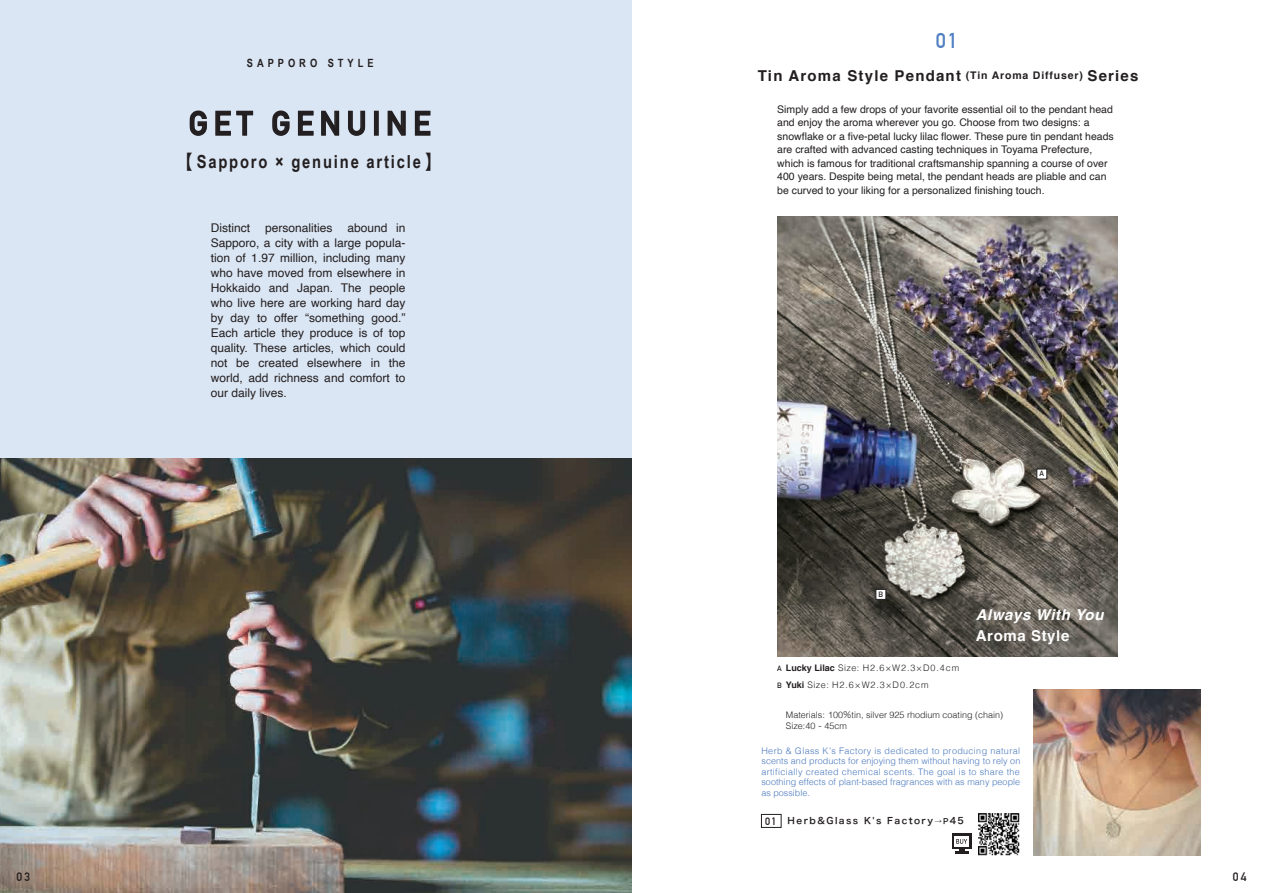
<style>
.page{position:relative;width:1263px;height:893px;background:#fff}
.page>*{position:absolute;margin:0;border:0;box-sizing:border-box;transform-origin:0 0}
.t1{font:700 33px "DIN Alternate";letter-spacing:.17em;color:#231f20}
.t2{font:700 21px "DIN Alternate";color:#5080c1}
.t3{font:700 18px "Arial Narrow";letter-spacing:.1em;color:#231f20}
.t4{font:700 15px "Helvetica";letter-spacing:.08em;color:#231f20}
.t5{font:italic 700 15px "Helvetica";letter-spacing:.04em;color:#fff}
.t6{font:700 15px "Helvetica";letter-spacing:.04em;color:#fff}
.t7{font:12px/15px "Helvetica";color:#231f20;text-align:justify}
.t8{font:700 12px "DIN Alternate";color:#231f20}
.t9{font:700 11.4px "Arial Narrow";letter-spacing:.35em;color:#231f20}
.t10{font:10.5px/13.5px "Helvetica";color:#231f20}
.t11{font:300 9px/10.5px "Helvetica";letter-spacing:.005em;color:#4a78bd;text-align:justify}
.t12{font:300 9px/10.5px "Helvetica";color:#231f20}
.t13{font:300 9px/16.6px "Helvetica";letter-spacing:.1em;color:#231f20}
.t14{font:9px "Hira Kaku Pro W6";letter-spacing:.16em;color:#231f20}
.t15{font:700 7.5px "DIN Alternate";color:#231f20}
.s1{font-family:"Hira Kaku Pro W3";font-weight:400;font-size:19.05px}
.s2{font-size:10.5px}
.s3{font-weight:700}
.s4{font-family:"Hiragino Sans W2";font-weight:400}
.s5{font-family:"DIN Alternate";font-weight:700;font-size:10.5px}
.s6{font-size:7.5px}
</style>
<div class="page">
<img style="left:777px;top:216px;width:340px;height:440px">
<div style="left:0;top:0;width:631px;height:489px;background:#dbe6f4"></div>
<img style="left:0;top:459px;width:631px;height:434px">
<img style="left:1034px;top:689px;width:166px;height:167px">
<div style="left:1037px;top:469px;width:10px;height:10px;background:#fff"></div>
<div style="left:876px;top:589px;width:10px;height:10px;background:#fff;border:1px solid #231f20"></div>
<div style="left:761px;top:814px;width:20px;height:14px;border:1px solid #231f20"></div>
<div style="left:952px;top:834px;width:19px;height:15px;background:#231f20"></div>
<div style="left:954px;top:836px;width:15px;height:11px;background:#fff"></div>
<svg style="left:955px;top:839px;width:13px;height:14px"></svg>
<img style="left:978px;top:813px;width:42px;height:43px">
<svg style="left:189px;top:110px;width:18px;height:26px"></svg>
<svg style="left:215px;top:110px;width:39px;height:26px"></svg>
<svg style="left:272px;top:110px;width:18px;height:26px"></svg>
<svg style="left:297px;top:110px;width:17px;height:26px"></svg>
<svg style="left:321px;top:110px;width:19px;height:26px"></svg>
<svg style="left:348px;top:110px;width:18px;height:26px"></svg>
<div style="left:374px;top:111px;width:5px;height:25px;border:2px solid #231f20"></div>
<svg style="left:387px;top:110px;width:19px;height:26px"></svg>
<svg style="left:414px;top:110px;width:17px;height:26px"></svg>
<p class="t9" style="left:247px;top:54px;width:128px">SAPPORO STYLE</p>
<h1 class="t1" style="left:189px;top:98px;width:244px">GET GENUINE</h1>
<h3 class="t3" style="left:174px;top:148px;width:272px"><span class="s1">【</span> Sapporo × genuine article <span class="s1">】</span></h3>
<p class="t7" style="left:211px;top:220px;width:196px">Distinct personalities abound in Sapporo, a city with a large popula&shy;tion of 1.97 million, including many who have moved from elsewhere in Hokkaido and Japan. The people who live here are working hard day by day to offer “something good.” Each article they produce is of top quality. These articles, which could not be created elsewhere in the world, add richness and comfort to our daily lives.</p>
<h2 class="t2" style="left:936px;top:24px;width:24px">01</h2>
<h3 class="t4" style="left:758px;top:64px;width:382px">Tin Aroma Style Pendant <span class="s2">(Tin Aroma Diffuser)</span> Series</h3>
<p class="t10" style="left:777px;top:103px;width:338px">Simply add a few drops of your favorite essential oil to the pendant head and enjoy the aroma wherever you go. Choose from two designs: a snowflake or a five-petal lucky lilac flower. These pure tin pendant heads are crafted with advanced casting techniques in Toyama Prefecture, which is famous for traditional craftsmanship spanning a course of over 400 years. Despite being metal, the pendant heads are pliable and can be curved to your liking for a personalized finishing touch.</p>
<p class="t15" style="left:878px;top:589px;width:6px">B</p>
<p class="t15" style="left:1039px;top:468px;width:6px">A</p>
<h3 class="t5" style="left:976px;top:602px;width:129px">Always With You</h3>
<h3 class="t6" style="left:976px;top:623px;width:95px">Aroma Style</h3>
<p class="t13" style="left:786px;top:659px;width:175px"><span class="s3">Lucky Lilac</span> Size: H2.6×W2.3×D0.4cm<br><span class="s3">Yuki</span> Size: H2.6×W2.3×D0.2cm</p>
<p class="t12" style="left:786px;top:709px;width:219px">Materials: 100<span class="s4">％</span>tin, silver 925 rhodium coating (chain)<br>Size:40 <span class="s4">-</span> 45cm</p>
<p class="t15" style="left:777px;top:663px;width:6px">A</p>
<p class="t15" style="left:777px;top:679px;width:6px">B</p>
<p class="t11" style="left:761px;top:744px;width:260px">Herb &amp; Glass K’s Factory is dedicated to producing natural scents and products for enjoying them without having to rely on artificially created chemical scents. The goal is to share the soothing effects of plant-based fragrances with as many people as possible.</p>
<p class="t14" style="left:765px;top:813px;width:200px"><span class="s5">01</span> Herb&amp;Glass K's Factory<span class="s6">→P</span>45</p>
<p class="t8" style="left:16px;top:867px;width:15px">03</p>
<p class="t8" style="left:1233px;top:867px;width:15px">04</p>
</div>
